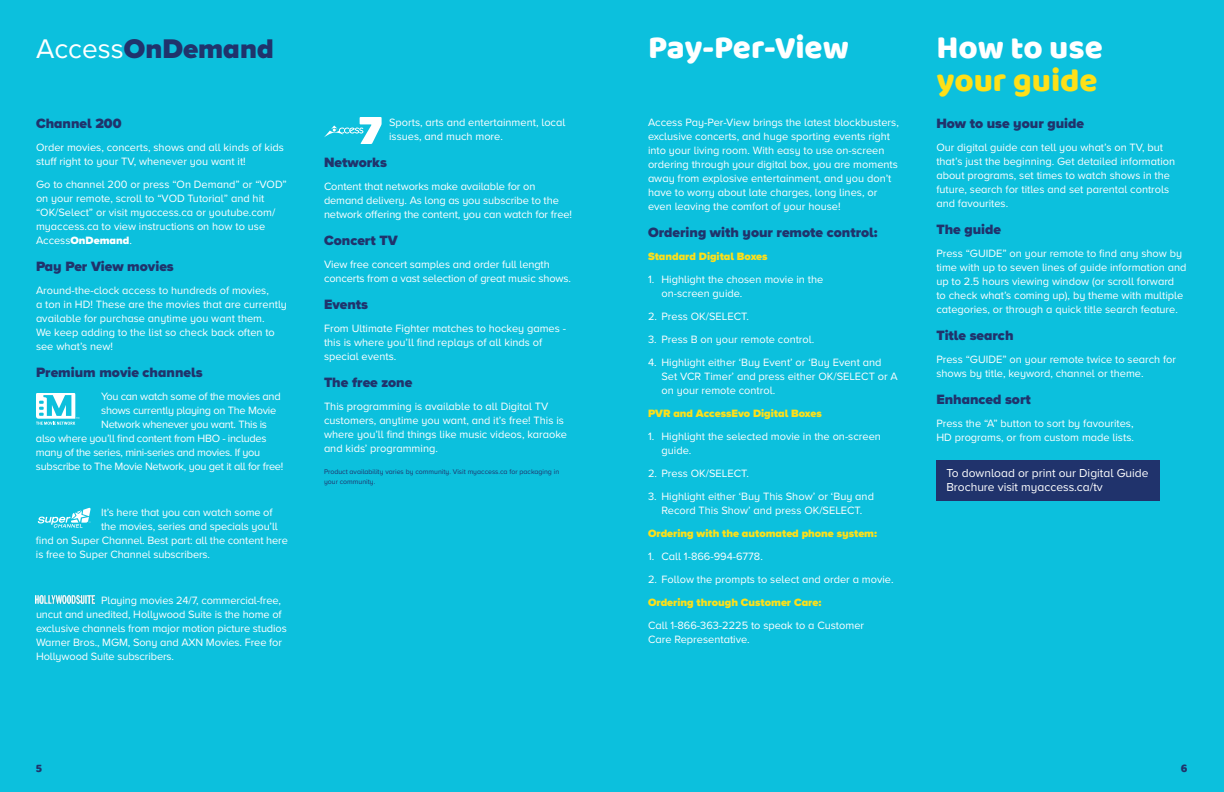
<style>
.page{position:relative;width:1224px;height:792px;background:#0cc0dd}
.page>*{position:absolute;margin:0;border:0;box-sizing:border-box;transform-origin:0 0}
.t1{font:33px "Baloo";letter-spacing:-.005em;color:#fff}
.t2{font:33px "Baloo";color:#fee018}
.t3{font:900 28px "Proxima Nova A";color:#20336c}
.t4{font:900 14px "Proxima Nova A";color:#20336c}
.t5{font:12px/14.4px "Proxima Nova A";color:#fff}
.t6{font:12px "Baloo";color:#20336c}
.t7{font:11px/14px "Proxima Nova A";color:#fff}
.t8{font:11px "Proxima Nova A";letter-spacing:-.025em;color:#fff}
.t9{font:900 11px "Proxima Nova A";color:#fee018}
.t10{font:7px/10px "Proxima Nova A";color:#20336c}
.s1{font-weight:400;color:#fff}
.s2{font-weight:900}
</style>
<div class="page">
<svg style="left:36px;top:393px;width:43px;height:32px"></svg>
<svg style="left:38px;top:508px;width:53px;height:20px"></svg>
<svg style="left:324px;top:117px;width:58px;height:27px"></svg>
<img style="left:36px;top:595px;width:59px;height:9px">
<div style="left:936px;top:460px;width:224px;height:41px;background:#20336c"></div>
<h2 class="t3" style="left:36px;top:28px;width:239px"><span class="s1">Access</span>OnDemand</h2>
<p class="t4" style="left:36px;top:113px;width:87px">Channel 200</p>
<p class="t7" style="left:36px;top:140px;width:249px">Order movies, concerts, shows and all kinds of kids stuff right to your TV, whenever you want it!</p>
<p class="t7" style="left:36px;top:177px;width:252px">Go to channel 200 or press “On Demand” or “VOD” on your remote, scroll to “VOD Tutorial” and hit “OK/Select” or visit myaccess.ca or youtube.com/ myaccess.ca to view instructions on how to use Access<span class="s2">OnDemand</span>.</p>
<p class="t4" style="left:36px;top:256px;width:139px">Pay Per View movies</p>
<p class="t7" style="left:36px;top:283px;width:253px">Around-the-clock access to hundreds of movies,<br>a ton in HD! These are the movies that are currently available for purchase anytime you want them.<br>We keep adding to the list so check back often to see what’s new!</p>
<p class="t4" style="left:36px;top:362px;width:168px">Premium movie channels</p>
<p class="t8" style="left:101px;top:388px;width:181px">You can watch some of the movies and</p>
<p class="t8" style="left:101px;top:402px;width:177px">shows currently playing on The Movie</p>
<p class="t8" style="left:101px;top:416px;width:167px">Network whenever you want. This is</p>
<p class="t8" style="left:36px;top:430px;width:232px">also where you’ll find content from HBO - includes</p>
<p class="t8" style="left:36px;top:444px;width:226px">many of the series, mini-series and movies. If you</p>
<p class="t8" style="left:36px;top:458px;width:249px">subscribe to The Movie Network, you get it all for free!</p>
<p class="t7" style="left:101px;top:505px;width:173px">It’s here that you can watch some of</p>
<p class="t7" style="left:101px;top:519px;width:178px">the movies, series and specials you’ll</p>
<p class="t7" style="left:36px;top:533px;width:254px">find on Super Channel. Best part: all the content here</p>
<p class="t7" style="left:36px;top:547px;width:176px">is free to Super Channel subscribers.</p>
<p class="t7" style="left:36px;top:593px;width:252px;text-indent:65px">Playing movies 24/7, commercial-free, uncut and unedited, Hollywood Suite is the home of exclusive channels from major motion picture studios Warner Bros., MGM, Sony and AXN Movies. Free for Hollywood Suite subscribers.</p>
<p class="t7" style="left:389px;top:115px;width:178px">Sports, arts and entertainment, local issues, and much more.</p>
<p class="t4" style="left:324px;top:152px;width:64px">Networks</p>
<p class="t7" style="left:324px;top:179px;width:250px">Content that networks make available for on demand delivery. As long as you subscribe to the network offering the content, you can watch for free!</p>
<p class="t4" style="left:324px;top:230px;width:75px">Concert TV</p>
<p class="t7" style="left:324px;top:257px;width:249px">View free concert samples and order full length concerts from a vast selection of great music shows.</p>
<p class="t4" style="left:324px;top:294px;width:46px">Events</p>
<p class="t7" style="left:324px;top:321px;width:244px">From Ultimate Fighter matches to hockey games - this is where you’ll find replays of all kinds of special events.</p>
<p class="t4" style="left:324px;top:372px;width:90px">The free zone</p>
<p class="t7" style="left:324px;top:399px;width:244px">This programming is available to all Digital TV customers, anytime you want, and it’s free! This is where you’ll find things like music videos, karaoke and kids’ programming.</p>
<p class="t10" style="left:324px;top:466px;width:237px">Product availability varies by community. Visit myaccess.ca for packaging in your community.</p>
<h1 class="t1" style="left:648px;top:27px;width:202px">Pay-Per-View</h1>
<p class="t7" style="left:648px;top:115px;width:252px">Access Pay-Per-View brings the latest blockbusters, exclusive concerts, and huge sporting events right into your living room. With easy to use on-screen ordering through your digital box, you are moments away from explosive entertainment, and you don’t have to worry about late charges, long lines, or even leaving the comfort of your house!</p>
<p class="t4" style="left:648px;top:222px;width:231px">Ordering with your remote control:</p>
<p class="t9" style="left:648px;top:248px;width:121px">Standard Digital Boxes</p>
<p class="t7" style="left:661px;top:272px;width:163px;text-indent:-13px">1. Highlight the chosen movie in the on-screen guide.</p>
<p class="t7" style="left:648px;top:309px;width:102px">2. Press OK/SELECT.</p>
<p class="t7" style="left:648px;top:332px;width:168px">3. Press B on your remote control.</p>
<p class="t7" style="left:661px;top:355px;width:238px;text-indent:-13px">4. Highlight either ‘Buy Event’ or ‘Buy Event and<br>Set VCR Timer’ and press either OK/SELECT or A on your remote control.</p>
<p class="t9" style="left:648px;top:405px;width:175px">PVR and AccessEvo Digital Boxes</p>
<p class="t7" style="left:661px;top:429px;width:221px;text-indent:-13px">1. Highlight the selected movie in the on-screen guide.</p>
<p class="t7" style="left:648px;top:466px;width:102px">2. Press OK/SELECT.</p>
<p class="t7" style="left:648px;top:489px;width:228px;text-align:center">3. Highlight either ‘Buy This Show’ or ‘Buy and<br>Record This Show’ and press OK/SELECT.</p>
<p class="t9" style="left:648px;top:525px;width:231px">Ordering with the automated phone system:</p>
<p class="t7" style="left:648px;top:549px;width:116px">1. Call 1-866-994-6778.</p>
<p class="t7" style="left:648px;top:572px;width:247px">2. Follow the prompts to select and order a movie.</p>
<p class="t9" style="left:648px;top:594px;width:175px">Ordering through Customer Care:</p>
<p class="t7" style="left:648px;top:618px;width:218px">Call 1-866-363-2225 to speak to a Customer<br>Care Representative.</p>
<h1 class="t1" style="left:936px;top:27px;width:168px">How to use</h1>
<h1 class="t2" style="left:936px;top:60px;width:163px">your guide</h1>
<p class="t4" style="left:936px;top:113px;width:149px">How to use your guide</p>
<p class="t7" style="left:936px;top:140px;width:240px">Our digital guide can tell you what’s on TV, but that’s just the beginning. Get detailed information about programs, set times to watch shows in the future, search for titles and set parental controls and favourites.</p>
<p class="t4" style="left:936px;top:219px;width:66px">The guide</p>
<p class="t7" style="left:936px;top:246px;width:252px">Press “GUIDE” on your remote to find any show by time with up to seven lines of guide information and up to 2.5 hours viewing window (or scroll forward to check what’s coming up), by theme with multiple categories, or through a quick title search feature.</p>
<p class="t4" style="left:936px;top:325px;width:79px">Title search</p>
<p class="t7" style="left:936px;top:352px;width:241px">Press “GUIDE” on your remote twice to search for shows by title, keyword, channel or theme.</p>
<p class="t4" style="left:936px;top:389px;width:96px">Enhanced sort</p>
<p class="t7" style="left:936px;top:416px;width:199px">Press the “A” button to sort by favourites,<br>HD programs, or from custom made lists.</p>
<p class="t5" style="left:946px;top:465px;width:204px">To download or print our Digital Guide<br>Brochure visit myaccess.ca/tv</p>
<p class="t6" style="left:36px;top:761px;width:8px">5</p>
<p class="t6" style="left:1181px;top:761px;width:8px">6</p>
</div>
